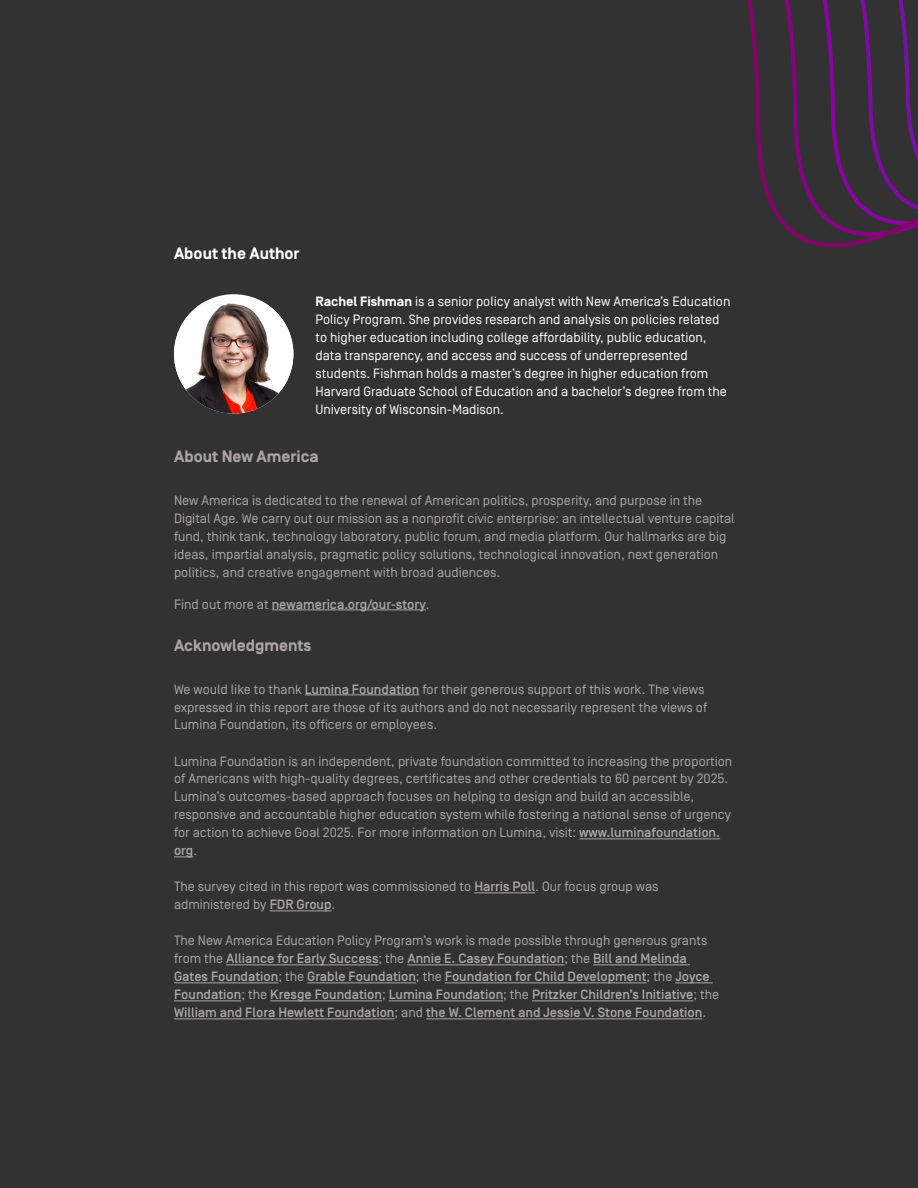
<style>
.page{position:relative;width:918px;height:1188px;background:#333233}
.page>*{position:absolute;margin:0;border:0;box-sizing:border-box;transform-origin:0 0}
.t1{font:700 16.5px "Simplon BP";color:#aba7a7}
.t2{font:700 16.5px "Simplon BP";color:#fff}
.t3{font:13.5px/18px "Simplon BP Regular";color:#aba7a7}
.t4{font:13.5px/18px "Simplon BP Regular";color:#fff}
.t5{font:500 13.5px/18px "Simplon BP";color:#aba7a7}
.s1{font-family:"Simplon BP";font-weight:700}
.s2{font-family:"Simplon BP Regular";font-weight:400}
.s3{font-family:"Simplon BP";font-weight:500}
</style>
<div class="page">
<svg style="left:204px;top:0;width:714px;height:302px"></svg>
<hr style="left:272px;top:610px;width:154px;height:1px;background:#aba7a7">
<hr style="left:305px;top:695px;width:114px;height:1px;background:#aba7a7">
<hr style="left:579px;top:839px;width:141px;height:1px;background:#aba7a7">
<svg style="left:174px;top:857px;width:19px;height:1px"></svg>
<hr style="left:474px;top:893px;width:61px;height:1px;background:#aba7a7">
<hr style="left:270px;top:911px;width:62px;height:1px;background:#aba7a7">
<hr style="left:226px;top:965px;width:153px;height:1px;background:#aba7a7">
<hr style="left:407px;top:965px;width:157px;height:1px;background:#aba7a7">
<hr style="left:593px;top:965px;width:97px;height:1px;background:#aba7a7">
<hr style="left:174px;top:983px;width:104px;height:1px;background:#aba7a7">
<hr style="left:307px;top:983px;width:109px;height:1px;background:#aba7a7">
<hr style="left:445px;top:983px;width:202px;height:1px;background:#aba7a7">
<hr style="left:675px;top:983px;width:38px;height:1px;background:#aba7a7">
<hr style="left:174px;top:1001px;width:67px;height:1px;background:#aba7a7">
<hr style="left:270px;top:1001px;width:112px;height:1px;background:#aba7a7">
<hr style="left:389px;top:1001px;width:114px;height:1px;background:#aba7a7">
<hr style="left:532px;top:1001px;width:161px;height:1px;background:#aba7a7">
<hr style="left:174px;top:1019px;width:221px;height:1px;background:#aba7a7">
<hr style="left:426px;top:1019px;width:276px;height:1px;background:#aba7a7">
<div style="left:174px;top:294px;width:119px;height:120px;background:#fff;border-radius:50%"></div>
<img style="left:174px;top:302px;width:119px;height:112px">
<p class="t2" style="left:174px;top:244px;width:127px">About the Author</p>
<p class="t4" style="left:315px;top:293px;width:416px"><span class="s1">Rachel Fishman</span> is a senior policy analyst with New America’s Education Policy Program. She provides research and analysis on policies related to higher education including college affordability, public education, data transparency, and access and success of underrepresented students. Fishman holds a master’s degree in higher education from Harvard Graduate School of Education and a bachelor’s degree from the University of Wisconsin-Madison.</p>
<p class="t1" style="left:174px;top:447px;width:146px">About New America</p>
<p class="t3" style="left:174px;top:491px;width:562px">New America is dedicated to the renewal of American politics, prosperity, and purpose in the Digital Age. We carry out our mission as a nonprofit civic enterprise: an intellectual venture capital fund, think tank, technology laboratory, public forum, and media platform. Our hallmarks are big ideas, impartial analysis, pragmatic policy solutions, technological innovation, next generation politics, and creative engagement with broad audiences.</p>
<p class="t5" style="left:174px;top:595px;width:257px"><span class="s2">Find out more at</span> newamerica.org/our-story<span class="s2">.</span></p>
<p class="t1" style="left:174px;top:636px;width:139px">Acknowledgments</p>
<p class="t3" style="left:174px;top:680px;width:535px">We would like to thank <span class="s3">Lumina Foundation</span> for their generous support of this work. The views expressed in this report are those of its authors and do not necessarily represent the views of<br>Lumina Foundation, its officers or employees.</p>
<p class="t3" style="left:174px;top:752px;width:560px">Lumina Foundation is an independent, private foundation committed to increasing the proportion of Americans with high-quality degrees, certificates and other credentials to 60 percent by 2025.<br>Lumina’s outcomes-based approach focuses on helping to design and build an accessible, responsive and accountable higher education system while fostering a national sense of urgency for action to achieve Goal 2025. For more information on Lumina, visit: <span class="s3">www.luminafoundation.</span></p>
<p class="t5" style="left:174px;top:842px;width:25px">org<span class="s2">.</span></p>
<p class="t3" style="left:174px;top:878px;width:486px">The survey cited in this report was commissioned to <span class="s3">Harris Poll</span>. Our focus group was administered by <span class="s3">FDR Group</span>.</p>
<p class="t3" style="left:174px;top:932px;width:535px">The New America Education Policy Program’s work is made possible through generous grants</p>
<p class="t5" style="left:174px;top:950px;width:547px"><span class="s2">from the</span> Alliance for Early Success<span class="s2">; the</span> Annie E. Casey Foundation<span class="s2">; the</span> Bill and Melinda Gates Foundation<span class="s2">; the</span> Grable Foundation<span class="s2">; the</span> Foundation for Child Development<span class="s2">; the</span> Joyce Foundation<span class="s2">; the</span> Kresge Foundation<span class="s2">;</span> Lumina Foundation<span class="s2">; the</span> Pritzker Children’s Initiative<span class="s2">; the </span>William and Flora Hewlett Foundation<span class="s2">; and</span> the W. Clement and Jessie V. Stone Foundation<span class="s2">.</span></p>
</div>
